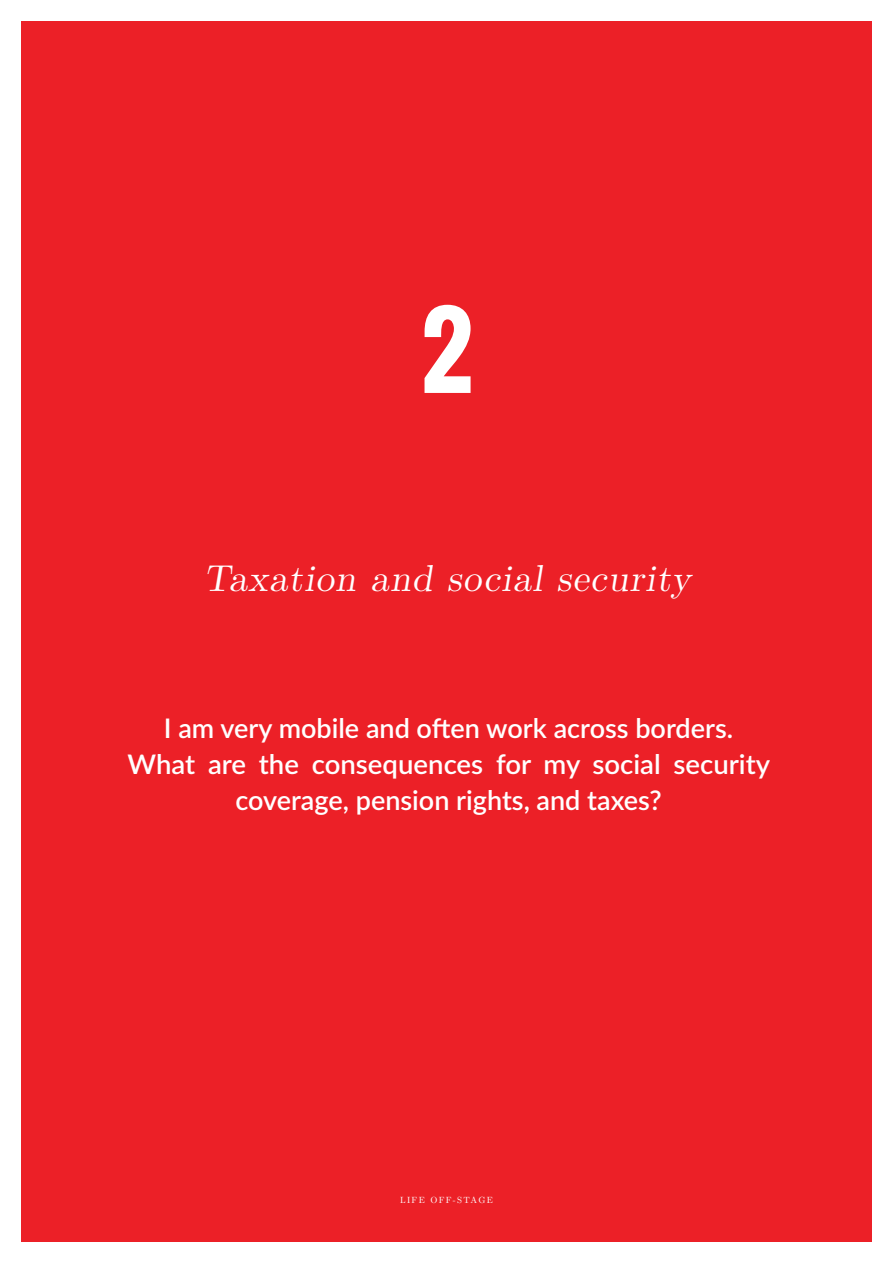
<style>
.page{position:relative;width:893px;height:1263px;background:#fff}
.page>*{position:absolute;margin:0;border:0;box-sizing:border-box;transform-origin:0 0}
.t1{font:700 98.4px "Oswald";color:#fff}
.t2{font:37.5px "LM Roman Slant 10";letter-spacing:.025em;color:#fff}
.t3{font:600 27px/36px "Lato";color:#fff;text-align:center}
.t4{font:9px "LM Roman 10";letter-spacing:.145em;color:#fff}
</style>
<div class="page">
<div style="left:21px;top:21px;width:851px;height:1221px;background:#ec2027"></div>
<h1 class="t1" style="left:422px;top:278px;width:53px">2</h1>
<h2 class="t2" style="left:203px;top:549px;width:489px">Taxation and social security</h2>
<p class="t3" style="left:128px;top:709px;width:644px">I am very mobile and often work across borders.<br>What are the consequences for my social security coverage, pension rights, and taxes?</p>
<p class="t4" style="left:400px;top:1193px;width:94px">LIFE OFF-STAGE</p>
</div>
